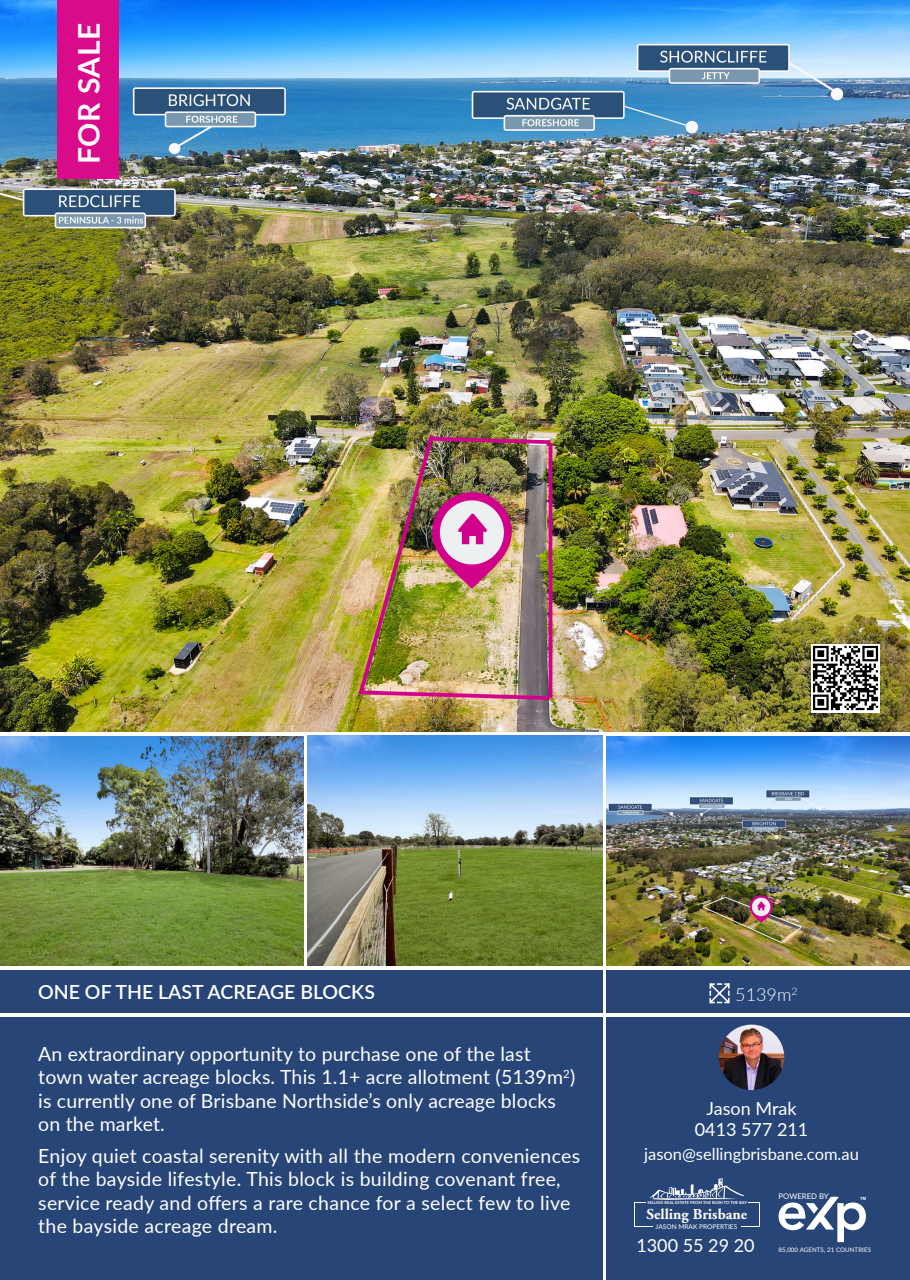
<style>
.page{position:relative;width:910px;height:1280px;background:#fff}
.page>*{position:absolute;margin:0;border:0;box-sizing:border-box;transform-origin:0 0}
.t1{font:700 30px "Lato";letter-spacing:.015em;color:#fff}
.t2{font:19.5px/23.4px "Lato";letter-spacing:.01em;color:#fff}
.t3{font:600 19.5px "Lato";color:#fff}
.t4{font:18px "Lato";color:#fff}
.t5{font:300 18px "Lato";color:#fff}
.t6{font:16.5px "Lato";color:#fff}
.t7{font:700 15.15px "Adobe Garamond";color:#fff}
.t8{font:7.8px "Lato";color:#fff}
.t9{font:6.6px "Lato";color:#fff}
.t10{font:6.15px "Lato";letter-spacing:.01em;color:#fff}
.t11{font:700 4.05px "Lato";color:#fff}
</style>
<div class="page">
<img style="left:0;top:0;width:910px;height:732px">
<img style="left:0;top:736px;width:303px;height:230px">
<img style="left:308px;top:736px;width:294px;height:230px">
<img style="left:607px;top:736px;width:303px;height:230px">
<div style="left:0;top:970px;width:602px;height:43px;background:#274577"></div>
<div style="left:607px;top:970px;width:303px;height:43px;background:#274577"></div>
<div style="left:607px;top:1017px;width:303px;height:263px;background:#274577"></div>
<div style="left:0;top:1017px;width:602px;height:263px;background:#274577"></div>
<div style="left:58px;top:0;width:61px;height:179px;background:#d90b8b"></div>
<img style="left:812px;top:644px;width:67px;height:68px">
<svg style="left:709px;top:983px;width:21px;height:20px"></svg>
<img style="left:719px;top:1024px;width:65px;height:66px;border-radius:33px">
<svg style="left:634px;top:1178px;width:126px;height:49px"></svg>
<svg style="left:778px;top:1197px;width:88px;height:45px"></svg>
<p class="t1" style="left:67px;top:164px;width:143px;rotate:-90deg">FOR SALE</p>
<p class="t3" style="left:38px;top:978px;width:338px">ONE OF THE LAST ACREAGE BLOCKS</p>
<p class="t2" style="left:38px;top:1041px;width:538px">An extraordinary opportunity to purchase one of the last town water acreage blocks. This 1.1+ acre allotment (5139m<sup>2</sup>) is currently one of Brisbane Northside’s only acreage blocks on the market.</p>
<p class="t2" style="left:38px;top:1143px;width:543px">Enjoy quiet coastal serenity with all the modern conveniences of the bayside lifestyle. This block is building covenant free, service ready and offers a rare chance for a select few to live the bayside acreage dream.</p>
<p class="t5" style="left:735px;top:982px;width:64px">5139m<sup>2</sup></p>
<p class="t4" style="left:707px;top:1096px;width:91px">Jason Mrak</p>
<p class="t4" style="left:695px;top:1116px;width:115px">0413 577 211</p>
<p class="t6" style="left:644px;top:1142px;width:216px">jason@sellingbrisbane.com.au</p>
<p class="t11" style="left:647px;top:1199px;width:101px">SELLING REAL ESTATE FROM THE BUSH TO THE BAY</p>
<p class="t9" style="left:656px;top:1222px;width:83px">JASON MRAK PROPERTIES</p>
<p class="t7" style="left:646px;top:1206px;width:102px">Selling Brisbane</p>
<p class="t4" style="left:636px;top:1233px;width:120px">1300 55 29 20</p>
<p class="t8" style="left:778px;top:1190px;width:52px">POWERED BY</p>
<p class="t10" style="left:778px;top:1245px;width:94px">85,000 AGENTS, 21 COUNTRIES</p>
</div>
